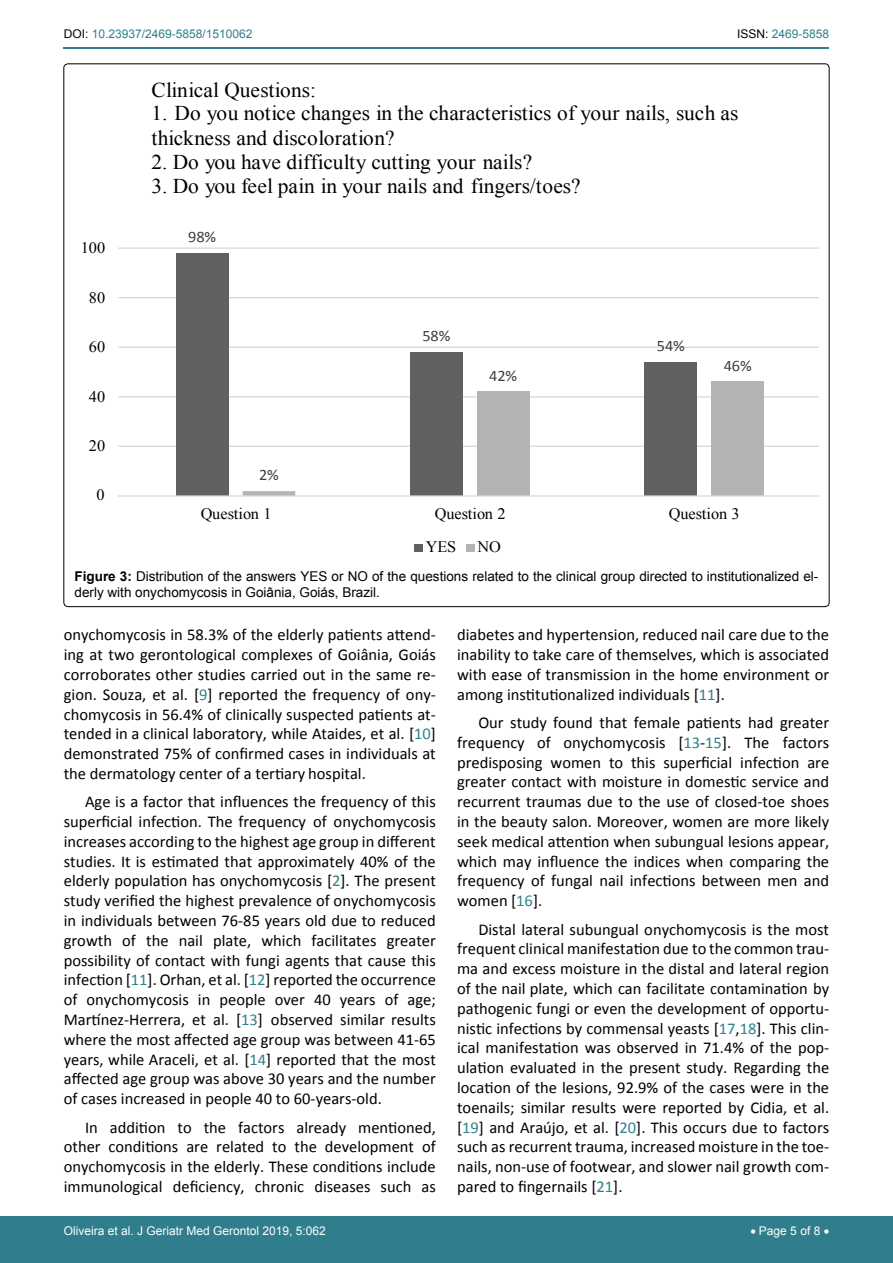
<style>
.page{position:relative;width:893px;height:1263px;background:#fff}
.page>*{position:absolute;margin:0;border:0;box-sizing:border-box;transform-origin:0 0}
.t1{font:21px/24.3px "Times New Roman";color:#010101}
.t2{font:16.5px/19.8px "Calibri";color:#000;text-align:justify}
.t3{font:15.9px "Times New Roman";color:#010101}
.t4{font:15.9px "Calibri";letter-spacing:-.005em;color:#414141}
.t5{font:13.5px/16.2px "Arial";color:#000}
.t6{font:12px "Arial";color:#fff}
.t7{font:12px "Arial";color:#30808d}
.s1{color:#000}
.s2{font-weight:700}
.s3{color:#30808d}
</style>
<div class="page">
<hr style="left:64px;top:47px;width:765px;height:1px;background:#30808d">
<div style="left:0;top:1217px;width:893px;height:46px;background:#307d8d"></div>
<svg style="left:118px;top:247px;width:700px;height:305px"></svg>
<p class="t7" style="left:64px;top:26px;width:190px"><span class="s1">DOI:</span> 10.23937/2469-5858/1510062</p>
<p class="t7" style="left:737px;top:26px;width:94px"><span class="s1">ISSN:</span> 2469-5858</p>
<p class="t3" style="left:81px;top:237px;width:26px">100</p>
<p class="t3" style="left:89px;top:287px;width:18px">80</p>
<p class="t3" style="left:89px;top:335px;width:18px">60</p>
<p class="t3" style="left:89px;top:385px;width:18px">40</p>
<p class="t3" style="left:89px;top:435px;width:18px">20</p>
<p class="t3" style="left:97px;top:484px;width:10px">0</p>
<p class="t1" style="left:151px;top:77px;width:166px">Clinical Questions:</p>
<p class="t1" style="left:151px;top:101px;width:588px">1. Do you notice changes in the characteristics of your nails, such as thickness and discoloration?</p>
<p class="t1" style="left:151px;top:149px;width:382px">2. Do you have difficulty cutting your nails?</p>
<p class="t1" style="left:151px;top:173px;width:431px">3. Do you feel pain in your nails and fingers/toes?</p>
<p class="t4" style="left:188px;top:226px;width:29px">98%</p>
<p class="t4" style="left:259px;top:464px;width:21px">2%</p>
<p class="t4" style="left:422px;top:326px;width:29px">58%</p>
<p class="t4" style="left:489px;top:365px;width:29px">42%</p>
<p class="t4" style="left:657px;top:335px;width:29px">54%</p>
<p class="t4" style="left:724px;top:355px;width:29px">46%</p>
<p class="t3" style="left:201px;top:503px;width:72px">Question 1</p>
<p class="t3" style="left:435px;top:503px;width:72px">Question 2</p>
<p class="t3" style="left:669px;top:503px;width:72px">Question 3</p>
<p class="t3" style="left:426px;top:536px;width:32px">YES</p>
<p class="t3" style="left:478px;top:536px;width:25px">NO</p>
<p class="t5" style="left:75px;top:568px;width:745px"><span class="s2">Figure 3:</span> Distribution of the answers YES or NO of the questions related to the clinical group directed to institutionalized el&shy;derly with onychomycosis in Goiânia, Goiás, Brazil.</p>
<p class="t2" style="left:64px;top:625px;width:374px">onychomycosis in 58.3% of the elderly patients attend&shy;ing at two gerontological complexes of Goiânia, Goiás corroborates other studies carried out in the same re&shy;gion. Souza, et al. [<span class="s3">9</span>] reported the frequency of ony&shy;chomycosis in 56.4% of clinically suspected patients at&shy;tended in a clinical laboratory, while Ataides, et al. [<span class="s3">10</span>] demonstrated 75% of confirmed cases in individuals at the dermatology center of a tertiary hospital.</p>
<p class="t2" style="left:64px;top:792px;width:374px;text-indent:21px">Age is a factor that influences the frequency of this superficial infection. The frequency of onychomycosis increases according to the highest age group in different studies. It is estimated that approximately 40% of the elderly population has onychomycosis [<span class="s3">2</span>]. The present study verified the highest prevalence of onychomycosis in individuals between 76-85 years old due to reduced growth of the nail plate, which facilitates greater possibility of contact with fungi agents that cause this infection [<span class="s3">11</span>]. Orhan, et al. [<span class="s3">12</span>] reported the occurrence of onychomycosis in people over 40 years of age; Martínez-Herrera, et al. [<span class="s3">13</span>] observed similar results where the most affected age group was between 41-65 years, while Araceli, et al. [<span class="s3">14</span>] reported that the most affected age group was above 30 years and the number of cases increased in people 40 to 60-years-old.</p>
<p class="t2" style="left:64px;top:1117px;width:374px;text-indent:21px">In addition to the factors already mentioned, other conditions are related to the development of onychomycosis in the elderly. These conditions include immunological deficiency, chronic diseases such as</p>
<p class="t2" style="left:457px;top:625px;width:374px">diabetes and hypertension, reduced nail care due to the inability to take care of themselves, which is associated with ease of transmission in the home environment or among institutionalized individuals [<span class="s3">11</span>].</p>
<p class="t2" style="left:457px;top:713px;width:374px;text-indent:21px">Our study found that female patients had greater frequency of onychomycosis [<span class="s3">13</span>-<span class="s3">15</span>]. The factors predisposing women to this superficial infection are greater contact with moisture in domestic service and recurrent traumas due to the use of closed-toe shoes in the beauty salon. Moreover, women are more likely seek medical attention when subungual lesions appear, which may influence the indices when comparing the frequency of fungal nail infections between men and women [<span class="s3">16</span>].</p>
<p class="t2" style="left:457px;top:919px;width:374px;text-indent:21px">Distal lateral subungual onychomycosis is the most frequent clinical manifestation due to the common trau&shy;ma and excess moisture in the distal and lateral region of the nail plate, which can facilitate contamination by pathogenic fungi or even the development of opportu&shy;nistic infections by commensal yeasts [<span class="s3">17</span>,<span class="s3">18</span>]. This clin&shy;ical manifestation was observed in 71.4% of the pop&shy;ulation evaluated in the present study. Regarding the location of the lesions, 92.9% of the cases were in the toenails; similar results were reported by Cidia, et al. [<span class="s3">19</span>] and Araújo, et al. [<span class="s3">20</span>]. This occurs due to factors such as recurrent trauma, increased moisture in the toe&shy;nails, non-use of footwear, and slower nail growth com&shy;pared to fingernails [<span class="s3">21</span>].</p>
<p class="t6" style="left:64px;top:1223px;width:264px">Oliveira et al. J Geriatr Med Gerontol 2019, 5:062</p>
<p class="t6" style="left:750px;top:1223px;width:80px">• Page 5 of 8 •</p>
</div>
